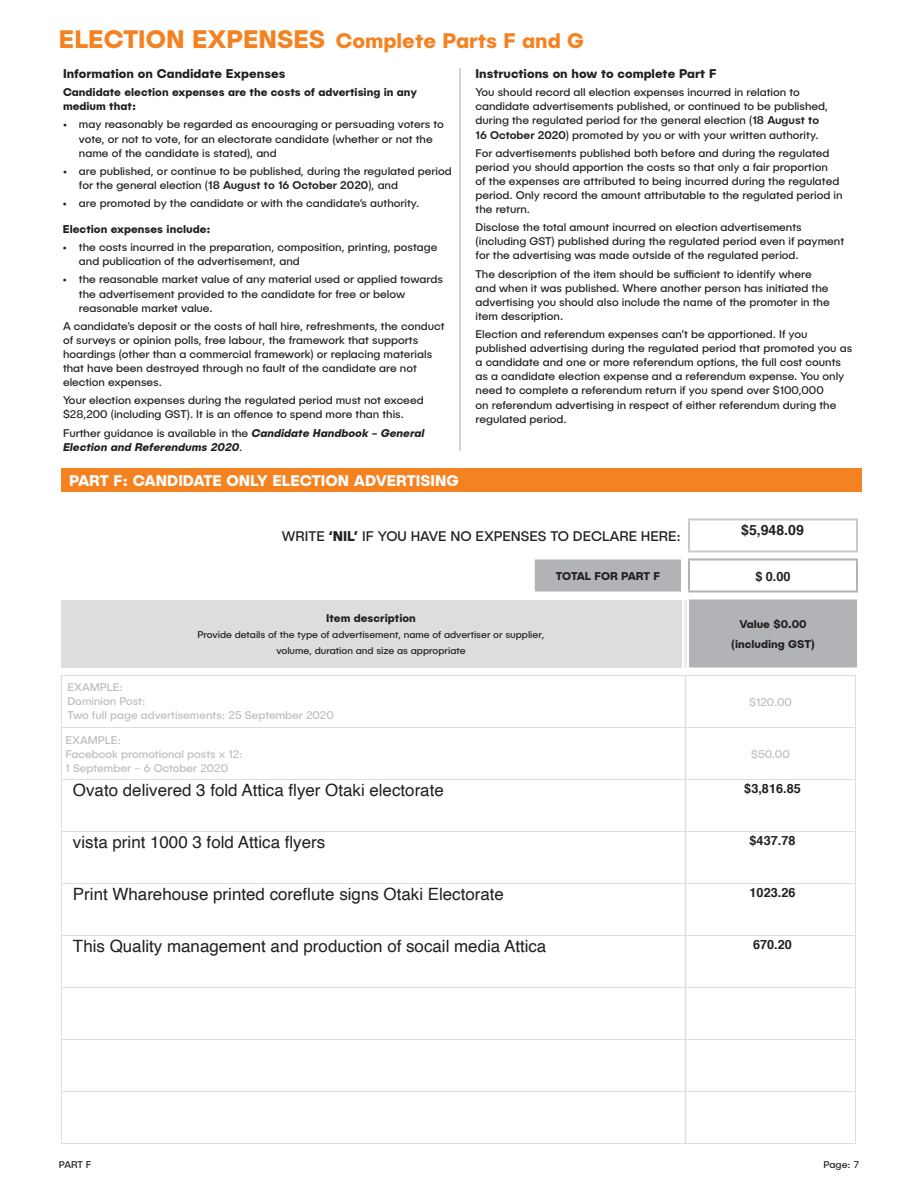
<style>
.page{position:relative;width:918px;height:1188px;background:#fff}
.page>*{position:absolute;margin:0;border:0;box-sizing:border-box;transform-origin:0 0}
.t1{font:700 21.15px "Publica Sans";color:#f58220}
.t2{font:16.95px "Helvetica";color:#231f20}
.t3{font:700 15.45px "Publica Sans";color:#fff}
.t4{font:14.1px "Publica Sans";color:#231f20}
.t5{font:700 14.1px "Helvetica";color:#231f20}
.t6{font:700 12.75px "Publica Sans";color:#231f20}
.t7{font:700 12.75px "Helvetica";color:#231f20}
.t8{font:11.25px/14.1px "Publica Sans";color:#231f20}
.t9{font:700 11.25px/14.1px "Publica Sans";color:#231f20}
.t10{font:11.25px/14.1px "Publica Sans";color:#bcbdc0}
.t11{font:italic 700 11.25px/14.1px "Publica Sans";color:#231f20}
.t12{font:9.9px/15.5px "Publica Sans";color:#231f20;text-align:center}
.s1{font-size:25.35px}
.s2{font-weight:500}
.s3{font-weight:400;font-style:normal}
.s4{font-weight:700}
</style>
<div class="page">
<div style="left:61px;top:468px;width:800px;height:24px;background:#f58220"></div>
<hr style="left:459px;top:68px;width:1px;height:382px;background:#d1d2d4">
<svg style="left:535px;top:560px;width:322px;height:108px"></svg>
<div style="left:61px;top:600px;width:620px;height:68px;background:#dcdddf"></div>
<hr style="left:684px;top:600px;width:2px;height:68px;background:#ececee">
<hr style="left:688px;top:559px;width:170px;height:2px;background:#b2b3b7">
<hr style="left:688px;top:561px;width:2px;height:30px;background:#b2b3b7">
<hr style="left:856px;top:561px;width:2px;height:30px;background:#b2b3b7">
<hr style="left:688px;top:591px;width:170px;height:2px;background:#b2b3b7">
<hr style="left:688px;top:519px;width:170px;height:2px;background:#c7c8ca">
<hr style="left:688px;top:521px;width:2px;height:30px;background:#c7c8ca">
<hr style="left:856px;top:521px;width:2px;height:30px;background:#c7c8ca">
<hr style="left:688px;top:551px;width:170px;height:2px;background:#c7c8ca">
<hr style="left:61px;top:675px;width:625px;height:1px;background:#dcdddf">
<hr style="left:61px;top:676px;width:1px;height:51px;background:#dcdddf">
<hr style="left:686px;top:675px;width:170px;height:1px;background:#dcdddf">
<hr style="left:855px;top:676px;width:1px;height:51px;background:#dcdddf">
<hr style="left:61px;top:727px;width:624px;height:1px;background:#dcdddf">
<hr style="left:61px;top:728px;width:1px;height:51px;background:#dcdddf">
<hr style="left:685px;top:727px;width:171px;height:1px;background:#dcdddf">
<hr style="left:855px;top:728px;width:1px;height:51px;background:#dcdddf">
<hr style="left:61px;top:779px;width:624px;height:1px;background:#dcdddf">
<hr style="left:61px;top:780px;width:1px;height:51px;background:#dcdddf">
<hr style="left:685px;top:779px;width:171px;height:1px;background:#dcdddf">
<hr style="left:855px;top:780px;width:1px;height:51px;background:#dcdddf">
<hr style="left:61px;top:831px;width:624px;height:1px;background:#dcdddf">
<hr style="left:61px;top:832px;width:1px;height:51px;background:#dcdddf">
<hr style="left:685px;top:831px;width:171px;height:1px;background:#dcdddf">
<hr style="left:855px;top:832px;width:1px;height:51px;background:#dcdddf">
<hr style="left:61px;top:883px;width:624px;height:1px;background:#dcdddf">
<hr style="left:61px;top:884px;width:1px;height:51px;background:#dcdddf">
<hr style="left:685px;top:883px;width:171px;height:1px;background:#dcdddf">
<hr style="left:855px;top:884px;width:1px;height:51px;background:#dcdddf">
<hr style="left:61px;top:935px;width:624px;height:1px;background:#dcdddf">
<hr style="left:61px;top:936px;width:1px;height:51px;background:#dcdddf">
<hr style="left:685px;top:935px;width:171px;height:1px;background:#dcdddf">
<hr style="left:855px;top:936px;width:1px;height:51px;background:#dcdddf">
<hr style="left:61px;top:987px;width:624px;height:1px;background:#dcdddf">
<hr style="left:61px;top:988px;width:1px;height:51px;background:#dcdddf">
<hr style="left:685px;top:987px;width:171px;height:1px;background:#dcdddf">
<hr style="left:855px;top:988px;width:1px;height:51px;background:#dcdddf">
<hr style="left:61px;top:1039px;width:624px;height:1px;background:#dcdddf">
<hr style="left:61px;top:1040px;width:1px;height:51px;background:#dcdddf">
<hr style="left:685px;top:1039px;width:171px;height:1px;background:#dcdddf">
<hr style="left:855px;top:1040px;width:1px;height:51px;background:#dcdddf">
<hr style="left:61px;top:1091px;width:624px;height:1px;background:#dcdddf">
<hr style="left:61px;top:1092px;width:1px;height:51px;background:#dcdddf">
<hr style="left:685px;top:1091px;width:171px;height:1px;background:#dcdddf">
<hr style="left:855px;top:1092px;width:1px;height:51px;background:#dcdddf">
<hr style="left:61px;top:1143px;width:795px;height:1px;background:#dcdddf">
<hr style="left:685px;top:676px;width:1px;height:51px;background:#dcdddf">
<hr style="left:685px;top:728px;width:1px;height:51px;background:#dcdddf">
<hr style="left:685px;top:780px;width:1px;height:51px;background:#dcdddf">
<hr style="left:685px;top:832px;width:1px;height:51px;background:#dcdddf">
<hr style="left:685px;top:884px;width:1px;height:51px;background:#dcdddf">
<hr style="left:685px;top:936px;width:1px;height:51px;background:#dcdddf">
<hr style="left:685px;top:988px;width:1px;height:51px;background:#dcdddf">
<hr style="left:685px;top:1040px;width:1px;height:51px;background:#dcdddf">
<hr style="left:685px;top:1092px;width:1px;height:51px;background:#dcdddf">
<h1 class="t1" style="left:59px;top:33px;width:526px"><span class="s1">ELECTION EXPENSES</span> Complete Parts F and G</h1>
<p class="t6" style="left:63px;top:69px;width:224px">Information on Candidate Expenses</p>
<p class="t9" style="left:63px;top:86px;width:356px">Candidate election expenses are the costs of advertising in any medium that:</p>
<p class="t8" style="left:79px;top:118px;width:366px;text-indent:-16px">• may reasonably be regarded as encouraging or persuading voters to vote, or not to vote, for an electorate candidate (whether or not the name of the candidate is stated), and</p>
<p class="t8" style="left:79px;top:165px;width:374px;text-indent:-16px">• are published, or continue to be published, during the regulated period for the general election (<span class="s2">18 August to 16 October 2020</span>), and</p>
<p class="t8" style="left:63px;top:197px;width:358px">• are promoted by the candidate or with the candidate’s authority.</p>
<p class="t9" style="left:63px;top:223px;width:149px">Election expenses include:</p>
<p class="t8" style="left:79px;top:241px;width:360px;text-indent:-16px">• the costs incurred in the preparation, composition, printing, postage and publication of the advertisement, and</p>
<p class="t8" style="left:79px;top:273px;width:365px;text-indent:-16px">• the reasonable market value of any material used or applied towards the advertisement provided to the candidate for free or below reasonable market value.</p>
<p class="t8" style="left:63px;top:320px;width:383px">A candidate’s deposit or the costs of hall hire, refreshments, the conduct of surveys or opinion polls, free labour, the framework that supports hoardings (other than a commercial framework) or replacing materials that have been destroyed through no fault of the candidate are not election expenses.</p>
<p class="t8" style="left:63px;top:394px;width:362px">Your election expenses during the regulated period must not exceed $28,200 (including GST). It is an offence to spend more than this.</p>
<p class="t11" style="left:63px;top:426px;width:363px"><span class="s3">Further guidance is available in the</span> Candidate Handbook - General<br>Election and Referendums 2020<span class="s3">.</span></p>
<p class="t6" style="left:476px;top:69px;width:242px">Instructions on how to complete Part F</p>
<p class="t8" style="left:476px;top:86px;width:354px">You should record all election expenses incurred in relation to candidate advertisements published, or continued to be published, during the regulated period for the general election (<span class="s2">18 August to 16 October 2020</span>) promoted by you or with your written authority.</p>
<p class="t8" style="left:476px;top:147px;width:368px">For advertisements published both before and during the regulated period you should apportion the costs so that only a fair proportion<br>of the expenses are attributed to being incurred during the regulated period. Only record the amount attributable to the regulated period in the return.</p>
<p class="t8" style="left:476px;top:221px;width:370px">Disclose the total amount incurred on election advertisements (including GST) published during the regulated period even if payment for the advertising was made outside of the regulated period.</p>
<p class="t8" style="left:476px;top:268px;width:356px">The description of the item should be sufficient to identify where and when it was published. Where another person has initiated the advertising you should also include the name of the promoter in the item description.</p>
<p class="t8" style="left:476px;top:328px;width:378px">Election and referendum expenses can’t be apportioned. If you published advertising during the regulated period that promoted you as a candidate and one or more referendum options, the full cost counts as a candidate election expense and a referendum expense. You only need to complete a referendum return if you spend over $100,000<br>on referendum advertising in respect of either referendum during the regulated period.</p>
<h3 class="t3" style="left:69px;top:475px;width:391px">PART F: CANDIDATE ONLY ELECTION ADVERTISING</h3>
<p class="t5" style="left:741px;top:524px;width:64px">$5,948.09</p>
<p class="t7" style="left:755px;top:571px;width:37px">$ 0.00</p>
<p class="t4" style="left:282px;top:531px;width:401px">WRITE <span class="s4">‘NIL’</span> IF YOU HAVE NO EXPENSES TO DECLARE HERE:</p>
<p class="t9" style="left:556px;top:570px;width:106px">TOTAL FOR PART F</p>
<p class="t9" style="left:326px;top:612px;width:91px">Item description</p>
<p class="t12" style="left:197px;top:628px;width:349px">Provide details of the type of advertisement, name of advertiser or supplier, volume, duration and size as appropriate</p>
<p class="t9" style="left:731px;top:615px;width:85px;line-height:19.5px;text-align:center">Value $0.00 (including GST)</p>
<p class="t10" style="left:68px;top:680px;width:268px">EXAMPLE:<br>Dominion Post:<br>Two full page advertisements: 25 September 2020</p>
<p class="t10" style="left:749px;top:696px;width:44px">$120.00</p>
<p class="t10" style="left:66px;top:734px;width:179px">EXAMPLE:<br>Facebook promotional posts x 12:<br>1 September – 6 October 2020</p>
<p class="t10" style="left:751px;top:748px;width:40px">$50.00</p>
<h2 class="t2" style="left:73px;top:783px;width:372px">Ovato delivered 3 fold Attica flyer Otaki electorate</h2>
<p class="t7" style="left:744px;top:784px;width:58px">$3,816.85</p>
<h2 class="t2" style="left:73px;top:835px;width:254px">vista print 1000 3 fold Attica flyers</h2>
<p class="t7" style="left:750px;top:836px;width:47px">$437.78</p>
<h2 class="t2" style="left:73px;top:887px;width:433px">Print Wharehouse printed coreflute signs Otaki Electorate</h2>
<p class="t7" style="left:750px;top:888px;width:47px">1023.26</p>
<h2 class="t2" style="left:73px;top:939px;width:475px">This Quality management and production of socail media Attica</h2>
<p class="t7" style="left:753px;top:940px;width:40px">670.20</p>
<p class="t12" style="left:59px;top:1158px;width:34px">PART F</p>
<p class="t12" style="left:824px;top:1158px;width:37px">Page: 7</p>
</div>
